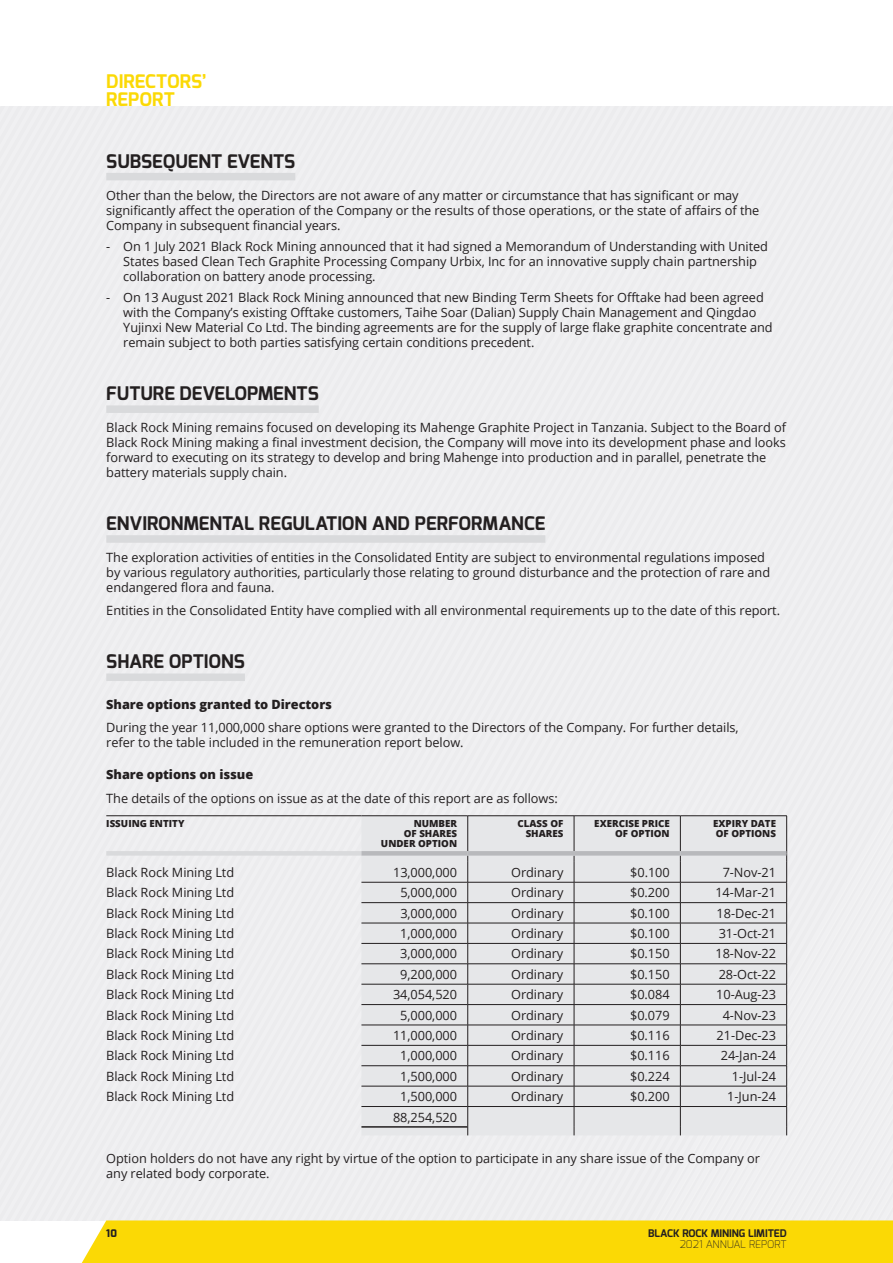
<style>
.page{position:relative;width:893px;height:1263px;background:#fff}
.page>*{position:absolute;margin:0;border:0;box-sizing:border-box;transform-origin:0 0}
.t1{font:700 18.75px "Exo";color:#231f20}
.t2{font:700 18.75px/18.8px "Exo";color:#fbd905}
.t3{font:12.75px/15px "Open Sans";letter-spacing:-.005em;color:#231f20}
.t4{font:800 12.75px "Open Sans";letter-spacing:-.005em;color:#231f20}
.t5{font:700 10.5px "Exo";color:#231f20}
.t6{font:200 10.5px "Exo";color:#231f20}
.t7{font:800 10.5px "Exo";color:#231f20}
.t8{font:800 9.75px/9.8px "Open Sans";color:#231f20;text-align:right}
</style>
<div class="page">
<div style="left:69px;top:106px;width:5px;height:1114px;background:#eeeef0"></div>
<div style="left:61px;top:106px;width:8px;height:1114px;background:#eeeef0"></div>
<div style="left:52px;top:106px;width:9px;height:1114px;background:#eeeef0"></div>
<div style="left:44px;top:106px;width:8px;height:1114px;background:#eeeef0"></div>
<div style="left:35px;top:106px;width:9px;height:1114px;background:#eeeef0"></div>
<div style="left:0;top:106px;width:35px;height:1114px;background:#eeeef0"></div>
<div style="left:74px;top:106px;width:819px;height:1157px;background:#edecee"></div>
<hr style="left:106px;top:851px;width:255px;height:4px;background:#d9dadc">
<hr style="left:361px;top:851px;width:107px;height:4px;background:#b8b9bc">
<hr style="left:468px;top:851px;width:106px;height:4px;background:#b8b9bc">
<hr style="left:574px;top:851px;width:106px;height:4px;background:#b8b9bc">
<hr style="left:680px;top:851px;width:106px;height:4px;background:#b8b9bc">
<hr style="left:361px;top:1106px;width:107px;height:1px;background:#231f20">
<hr style="left:468px;top:1106px;width:106px;height:1px;background:#231f20">
<hr style="left:574px;top:1106px;width:106px;height:1px;background:#231f20">
<hr style="left:680px;top:1106px;width:107px;height:1px;background:#231f20">
<hr style="left:361px;top:1126px;width:107px;height:2px;background:#231f20">
<h1 class="t2" style="left:106px;top:71px;width:102px">DIRECTORS’<br>REPORT</h1>
<h1 class="t1" style="left:106px;top:149px;width:190px">SUBSEQUENT EVENTS</h1>
<p class="t3" style="left:106px;top:187px;width:655px">Other than the below, the Directors are not aware of any matter or circumstance that has significant or may significantly affect the operation of the Company or the results of those operations, or the state of affairs of the<br>Company in subsequent financial years.</p>
<p class="t3" style="left:123px;top:239px;width:646px;text-indent:-17px">- On 1 July 2021 Black Rock Mining announced that it had signed a Memorandum of Understanding with United<br>States based Clean Tech Graphite Processing Company Urbix, Inc for an innovative supply chain partnership collaboration on battery anode processing.</p>
<p class="t3" style="left:123px;top:290px;width:651px;text-indent:-17px">- On 13 August 2021 Black Rock Mining announced that new Binding Term Sheets for Offtake had been agreed with the Company’s existing Offtake customers, Taihe Soar (Dalian) Supply Chain Management and Qingdao Yujinxi New Material Co Ltd. The binding agreements are for the supply of large flake graphite concentrate and remain subject to both parties satisfying certain conditions precedent.</p>
<h1 class="t1" style="left:106px;top:381px;width:214px">FUTURE DEVELOPMENTS</h1>
<p class="t3" style="left:106px;top:420px;width:681px">Black Rock Mining remains focused on developing its Mahenge Graphite Project in Tanzania. Subject to the Board of Black Rock Mining making a final investment decision, the Company will move into its development phase and looks forward to executing on its strategy to develop and bring Mahenge into production and in parallel, penetrate the battery materials supply chain.</p>
<h1 class="t1" style="left:106px;top:511px;width:441px">ENVIRONMENTAL REGULATION AND PERFORMANCE</h1>
<p class="t3" style="left:106px;top:549px;width:665px">The exploration activities of entities in the Consolidated Entity are subject to environmental regulations imposed by various regulatory authorities, particularly those relating to ground disturbance and the protection of rare and endangered flora and fauna.</p>
<p class="t3" style="left:106px;top:603px;width:675px">Entities in the Consolidated Entity have complied with all environmental requirements up to the date of this report.</p>
<h1 class="t1" style="left:106px;top:649px;width:140px">SHARE OPTIONS</h1>
<p class="t4" style="left:106px;top:694px;width:227px">Share options granted to Directors</p>
<p class="t3" style="left:106px;top:720px;width:634px">During the year 11,000,000 share options were granted to the Directors of the Company. For further details, refer to the table included in the remuneration report below.</p>
<p class="t4" style="left:106px;top:765px;width:148px">Share options on issue</p>
<p class="t3" style="left:106px;top:790px;width:453px">The details of the options on issue as at the date of this report are as follows:</p>
<p class="t8" style="left:106px;top:818px;width:80px">ISSUING ENTITY</p>
<p class="t8" style="left:381px;top:818px;width:78px">NUMBER<br>OF SHARES<br>UNDER OPTION</p>
<p class="t8" style="left:517px;top:818px;width:47px">CLASS OF<br>SHARES</p>
<p class="t8" style="left:594px;top:818px;width:77px">EXERCISE PRICE<br>OF OPTION</p>
<p class="t8" style="left:713px;top:818px;width:64px;text-align:left">EXPIRY DATE<br>OF OPTIONS</p>
<p class="t3" style="left:106px;top:864px;width:129px">Black Rock Mining Ltd</p>
<p class="t3" style="left:393px;top:864px;width:66px">13,000,000</p>
<p class="t3" style="left:511px;top:864px;width:54px">Ordinary</p>
<p class="t3" style="left:630px;top:864px;width:41px">$0.100</p>
<p class="t3" style="left:723px;top:864px;width:55px">7-Nov-21</p>
<p class="t3" style="left:106px;top:885px;width:129px">Black Rock Mining Ltd</p>
<p class="t3" style="left:400px;top:885px;width:58px">5,000,000</p>
<p class="t3" style="left:511px;top:885px;width:54px">Ordinary</p>
<p class="t3" style="left:630px;top:885px;width:41px">$0.200</p>
<p class="t3" style="left:715px;top:885px;width:62px">14-Mar-21</p>
<p class="t3" style="left:106px;top:905px;width:129px">Black Rock Mining Ltd</p>
<p class="t3" style="left:400px;top:905px;width:58px">3,000,000</p>
<p class="t3" style="left:511px;top:905px;width:54px">Ordinary</p>
<p class="t3" style="left:630px;top:905px;width:41px">$0.100</p>
<p class="t3" style="left:717px;top:905px;width:61px">18-Dec-21</p>
<p class="t3" style="left:106px;top:926px;width:129px">Black Rock Mining Ltd</p>
<p class="t3" style="left:400px;top:926px;width:58px">1,000,000</p>
<p class="t3" style="left:511px;top:926px;width:54px">Ordinary</p>
<p class="t3" style="left:630px;top:926px;width:41px">$0.100</p>
<p class="t3" style="left:719px;top:926px;width:59px">31-Oct-21</p>
<p class="t3" style="left:106px;top:946px;width:129px">Black Rock Mining Ltd</p>
<p class="t3" style="left:400px;top:946px;width:58px">3,000,000</p>
<p class="t3" style="left:511px;top:946px;width:54px">Ordinary</p>
<p class="t3" style="left:630px;top:946px;width:41px">$0.150</p>
<p class="t3" style="left:715px;top:946px;width:62px">18-Nov-22</p>
<p class="t3" style="left:106px;top:966px;width:129px">Black Rock Mining Ltd</p>
<p class="t3" style="left:400px;top:966px;width:58px">9,200,000</p>
<p class="t3" style="left:511px;top:966px;width:54px">Ordinary</p>
<p class="t3" style="left:630px;top:966px;width:41px">$0.150</p>
<p class="t3" style="left:719px;top:966px;width:59px">28-Oct-22</p>
<p class="t3" style="left:106px;top:987px;width:129px">Black Rock Mining Ltd</p>
<p class="t3" style="left:393px;top:987px;width:66px">34,054,520</p>
<p class="t3" style="left:511px;top:987px;width:54px">Ordinary</p>
<p class="t3" style="left:630px;top:987px;width:41px">$0.084</p>
<p class="t3" style="left:716px;top:987px;width:61px">10-Aug-23</p>
<p class="t3" style="left:106px;top:1007px;width:129px">Black Rock Mining Ltd</p>
<p class="t3" style="left:400px;top:1007px;width:58px">5,000,000</p>
<p class="t3" style="left:511px;top:1007px;width:54px">Ordinary</p>
<p class="t3" style="left:630px;top:1007px;width:41px">$0.079</p>
<p class="t3" style="left:723px;top:1007px;width:55px">4-Nov-23</p>
<p class="t3" style="left:106px;top:1027px;width:129px">Black Rock Mining Ltd</p>
<p class="t3" style="left:393px;top:1027px;width:66px">11,000,000</p>
<p class="t3" style="left:511px;top:1027px;width:54px">Ordinary</p>
<p class="t3" style="left:630px;top:1027px;width:41px">$0.116</p>
<p class="t3" style="left:717px;top:1027px;width:61px">21-Dec-23</p>
<p class="t3" style="left:106px;top:1048px;width:129px">Black Rock Mining Ltd</p>
<p class="t3" style="left:400px;top:1048px;width:58px">1,000,000</p>
<p class="t3" style="left:511px;top:1048px;width:54px">Ordinary</p>
<p class="t3" style="left:630px;top:1048px;width:41px">$0.116</p>
<p class="t3" style="left:721px;top:1048px;width:57px">24-Jan-24</p>
<p class="t3" style="left:106px;top:1068px;width:129px">Black Rock Mining Ltd</p>
<p class="t3" style="left:400px;top:1068px;width:58px">1,500,000</p>
<p class="t3" style="left:511px;top:1068px;width:54px">Ordinary</p>
<p class="t3" style="left:630px;top:1068px;width:41px">$0.224</p>
<p class="t3" style="left:732px;top:1068px;width:46px">1-Jul-24</p>
<p class="t3" style="left:106px;top:1089px;width:129px">Black Rock Mining Ltd</p>
<p class="t3" style="left:400px;top:1089px;width:58px">1,500,000</p>
<p class="t3" style="left:511px;top:1089px;width:54px">Ordinary</p>
<p class="t3" style="left:630px;top:1089px;width:41px">$0.200</p>
<p class="t3" style="left:727px;top:1089px;width:50px">1-Jun-24</p>
<p class="t3" style="left:393px;top:1109px;width:66px">88,254,520</p>
<p class="t3" style="left:106px;top:1151px;width:655px">Option holders do not have any right by virtue of the option to participate in any share issue of the Company or any related body corporate.</p>
<p class="t7" style="left:106px;top:1226px;width:12px">10</p>
<p class="t5" style="left:648px;top:1226px;width:140px">BLACK ROCK MINING LIMITED</p>
<p class="t6" style="left:680px;top:1237px;width:108px">2021 ANNUAL REPORT</p>
</div>
